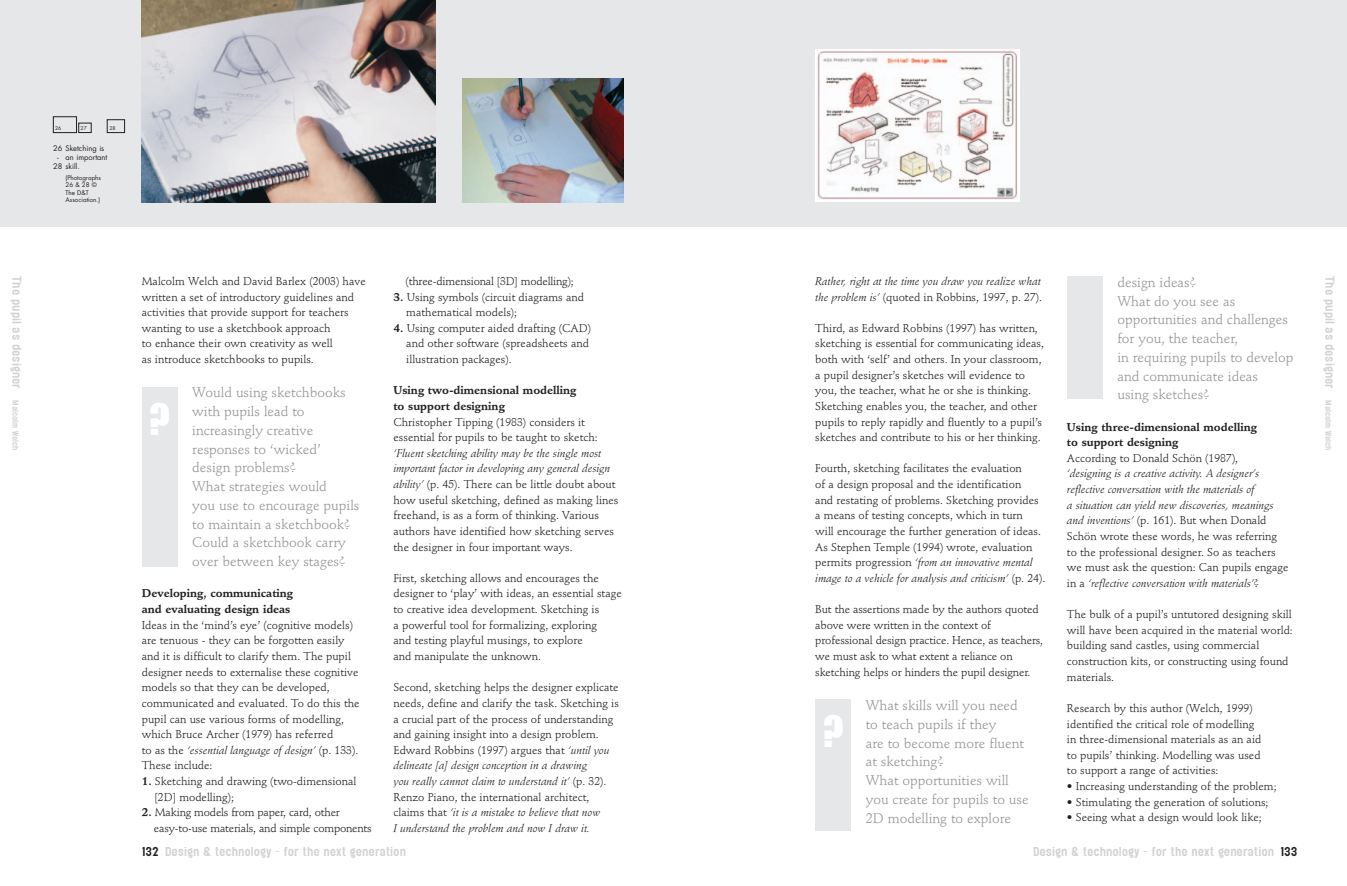
<style>
.page{position:relative;width:1347px;height:886px;background:#fff}
.page>*{position:absolute;margin:0;border:0;box-sizing:border-box;transform-origin:0 0}
.t1{font:40px "Impact";color:#fff}
.t2{font:13.75px/18.8px "Stempel Schneidler";color:#939598}
.t3{font:11.25px/15.6px "Stempel Schneidler";color:#231f20}
.t4{font:italic 11.25px/15.6px "Stempel Schneidler";color:#231f20}
.t5{font:700 11.25px/15.6px "Stempel Schneidler";color:#231f20}
.t6{font:500 11.25px "Elephant";color:#d1d2d4}
.t7{font:7.5px "Futura";color:#231f20}
.t8{font:6.25px/7.5px "Futura";color:#231f20}
.t9{font:5px "Futura";color:#231f20}
.s1{font-size:7.5px}
.s2{font-style:italic}
.s3{font-weight:700}
.s4{color:#231f20}
.s5{font-style:normal}
</style>
<div class="page">
<div style="left:673px;top:0;width:673px;height:227px;background:#e6e7e9"></div>
<div style="left:0;top:0;width:673px;height:227px;background:#e6e7e9"></div>
<div style="left:142px;top:387px;width:35px;height:179px;background:#e6e7e9"></div>
<img style="left:462px;top:78px;width:162px;height:124px">
<div style="left:815px;top:699px;width:35px;height:132px;background:#e6e7e9"></div>
<div style="left:1067px;top:276px;width:35px;height:123px;background:#e6e7e9"></div>
<img style="left:142px;top:0;width:293px;height:202px">
<div style="left:815px;top:50px;width:204px;height:152px;background:#fff"></div>
<img style="left:817px;top:50px;width:200px;height:150px">
<div style="left:53px;top:117px;width:24px;height:16px;border:1px solid #231f20"></div>
<div style="left:107px;top:120px;width:18px;height:13px;border:1px solid #231f20"></div>
<div style="left:79px;top:123px;width:12px;height:10px;border:1px solid #231f20"></div>
<p class="t6" style="left:22px;top:276px;width:176px;rotate:90deg">The pupil as designer <span class="s1">Malcolm Welch</span></p>
<p class="t9" style="left:55px;top:126px;width:8px">26</p>
<p class="t9" style="left:81px;top:126px;width:8px">27</p>
<p class="t9" style="left:109px;top:126px;width:8px">28</p>
<p class="t7" style="left:53px;top:145px;width:53px">26 Sketching is</p>
<p class="t7" style="left:57px;top:154px;width:3px">-</p>
<p class="t7" style="left:53px;top:162px;width:28px">28 skill.</p>
<p class="t7" style="left:66px;top:154px;width:43px">an important</p>
<p class="t8" style="left:66px;top:174px;width:37px">(Photographs<br>26 &amp; 28 ©<br>The D&amp;T<br>Association.)</p>
<p class="t3" style="left:142px;top:274px;width:225px">Malcolm Welch and David Barlex (2003) have written a set of introductory guidelines and activities that provide support for teachers wanting to use a sketchbook approach<br>to enhance their own creativity as well<br>as introduce sketchbooks to pupils.</p>
<p class="t2" style="left:192px;top:385px;width:169px">Would using sketchbooks with pupils lead to increasingly creative responses to ‘wicked’ design problems?<br>What strategies would<br>you use to encourage pupils to maintain a sketchbook?<br>Could a sketchbook carry over between key stages?</p>
<p class="t5" style="left:142px;top:587px;width:153px">Developing, communicating and evaluating design ideas</p>
<p class="t3" style="left:142px;top:618px;width:219px">Ideas in the ‘mind’s eye’ (cognitive models) are tenuous - they can be forgotten easily and it is difficult to clarify them. The pupil designer needs to externalise these cognitive models so that they can be developed, communicated and evaluated. To do this the pupil can use various forms of modelling, which Bruce Archer (1979) has referred<br>to as the <span class="s2">‘essential language of design’</span> (p. 133).<br>These include:</p>
<p class="t3" style="left:155px;top:774px;width:203px;text-indent:-13px"><span class="s3">1.</span> Sketching and drawing (two-dimensional [2D] modelling);</p>
<p class="t3" style="left:154px;top:806px;width:219px;text-indent:-12px"><span class="s3">2.</span> Making models from paper, card, other easy-to-use materials, and simple components</p>
<h1 class="t1" style="left:149px;top:397px;width:22px">?</h1>
<p class="t3" style="left:405px;top:274px;width:170px">(three-dimensional [3D] modelling);</p>
<p class="t3" style="left:406px;top:290px;width:179px;text-indent:-13px"><span class="s3">3.</span> Using symbols (circuit diagrams and mathematical models);</p>
<p class="t3" style="left:406px;top:321px;width:186px;text-indent:-13px"><span class="s3">4.</span> Using computer aided drafting (CAD) and other software (spreadsheets and illustration packages).</p>
<p class="t5" style="left:393px;top:384px;width:184px">Using two-dimensional modelling to support designing</p>
<p class="t3" style="left:393px;top:415px;width:206px">Christopher Tipping (1983) considers it essential for pupils to be taught to sketch:</p>
<p class="t3" style="left:393px;top:446px;width:226px"><span class="s2">‘Fluent sketching ability may be the single most important factor in developing any general design ability’</span> (p. 45). There can be little doubt about how useful sketching, defined as making lines freehand, is as a form of thinking. Various authors have identified how sketching serves the designer in four important ways.</p>
<p class="t3" style="left:393px;top:571px;width:230px">First, sketching allows and encourages the designer to ‘play’ with ideas, an essential stage to creative idea development. Sketching is<br>a powerful tool for formalizing, exploring<br>and testing playful musings, to explore<br>and manipulate the unknown.</p>
<p class="t3" style="left:393px;top:681px;width:227px">Second, sketching helps the designer explicate needs, define and clarify the task. Sketching is a crucial part of the process of understanding and gaining insight into a design problem.<br>Edward Robbins (1997) argues that <span class="s2">‘until you delineate [a] design conception in a drawing<br>you really cannot claim to understand it’</span> (p. 32).<br>Renzo Piano, the international architect, claims that <span class="s2">‘it is a mistake to believe that now<br>I understand the problem and now I draw it.</span></p>
<p class="t6" style="left:142px;top:847px;width:266px"><span class="s4">132</span> Design &amp; technology - for the next generation</p>
<p class="t4" style="left:815px;top:274px;width:228px">Rather, right at the time you draw you realize what the problem is’ <span class="s5">(quoted in Robbins, 1997, p. 27).</span></p>
<p class="t3" style="left:815px;top:321px;width:230px">Third, as Edward Robbins (1997) has written, sketching is essential for communicating ideas, both with ‘self’ and others. In your classroom, a pupil designer’s sketches will evidence to you, the teacher, what he or she is thinking.<br>Sketching enables you, the teacher, and other pupils to reply rapidly and fluently to a pupil’s sketches and contribute to his or her thinking.</p>
<p class="t3" style="left:815px;top:462px;width:231px">Fourth, sketching facilitates the evaluation<br>of a design proposal and the identification<br>and restating of problems. Sketching provides a means of testing concepts, which in turn<br>will encourage the further generation of ideas.<br>As Stephen Temple (1994) wrote, evaluation permits progression <span class="s2">‘from an innovative mental image to a vehicle for analysis and criticism’</span> (p. 24).</p>
<p class="t3" style="left:815px;top:602px;width:229px">But the assertions made by the authors quoted above were written in the context of professional design practice. Hence, as teachers, we must ask to what extent a reliance on sketching helps or hinders the pupil designer.</p>
<p class="t2" style="left:865px;top:697px;width:164px">What skills will you need to teach pupils if they<br>are to become more fluent at sketching?<br>What opportunities will you create for pupils to use<br>2D modelling to explore</p>
<h1 class="t1" style="left:822px;top:710px;width:22px">?</h1>
<p class="t2" style="left:1117px;top:274px;width:177px">design ideas?<br>What do you see as opportunities and challenges for you, the teacher,<br>in requiring pupils to develop and communicate ideas<br>using sketches?</p>
<p class="t5" style="left:1067px;top:420px;width:192px">Using three-dimensional modelling to support designing</p>
<p class="t3" style="left:1067px;top:451px;width:173px">According to Donald Schön (1987),</p>
<p class="t4" style="left:1067px;top:467px;width:223px">‘designing is a creative activity. A designer’s reflective conversation with the materials of<br>a situation can yield new discoveries, meanings and inventions’ <span class="s5">(p. 161). But when Donald Schön wrote these words, he was referring to the professional designer. So as teachers we must ask the question: Can pupils engage in a</span> ‘reflective conversation with materials’<span class="s5">?</span></p>
<p class="t3" style="left:1067px;top:607px;width:227px">The bulk of a pupil’s untutored designing skill will have been acquired in the material world: building sand castles, using commercial construction kits, or constructing using found materials.</p>
<p class="t3" style="left:1067px;top:701px;width:196px">Research by this author (Welch, 1999) identified the critical role of modelling in three-dimensional materials as an aid to pupils’ thinking. Modelling was used to support a range of activities:</p>
<p class="t3" style="left:1067px;top:779px;width:211px">• Increasing understanding of the problem;</p>
<p class="t3" style="left:1067px;top:795px;width:203px">• Stimulating the generation of solutions;</p>
<p class="t3" style="left:1067px;top:811px;width:196px">• Seeing what a design would look like;</p>
<p class="t6" style="left:1033px;top:847px;width:266px">Design &amp; technology - for the next generation <span class="s4">133</span></p>
<p class="t6" style="left:1334px;top:276px;width:176px;rotate:90deg">The pupil as designer <span class="s1">Malcolm Welch</span></p>
</div>
